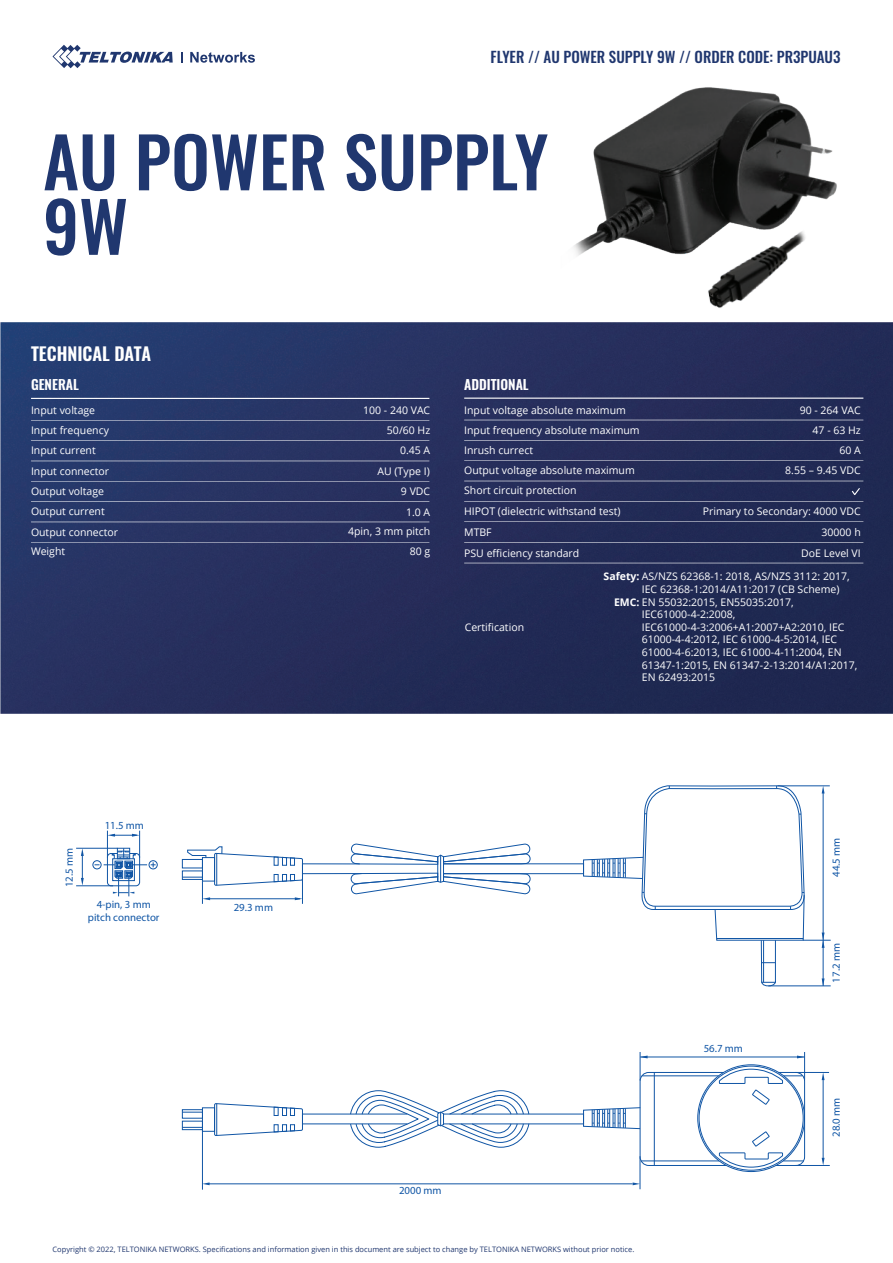
<style>
.page{position:relative;width:893px;height:1263px;background:#fff}
.page>*{position:absolute;margin:0;border:0;box-sizing:border-box;transform-origin:0 0}
.t1{font:500 69px/64.5px "Oswald";color:#20376f}
.t2{font:600 18px "Oswald";color:#fff}
.t3{font:500 15px "Oswald";color:#20376f}
.t4{font:600 13.5px "Oswald";color:#fff}
.t5{font:10.8px "Myriad Pro";color:#1055a5}
.t6{font:10.5px/20.2px "Open Sans";color:#fff}
.t7{font:7.5px "Open Sans";color:#20376f}
.s1{font-weight:700}
</style>
<div class="page">
<img style="left:0;top:322px;width:893px;height:392px">
<svg style="left:52px;top:45px;width:121px;height:23px"></svg>
<svg style="left:181px;top:52px;width:2px;height:11px"></svg>
<svg style="left:190px;top:52px;width:65px;height:11px"></svg>
<div style="left:603px;top:322px;width:290px;height:97px;background:#252c58"></div>
<img style="left:547px;top:87px;width:304px;height:243px">
<svg style="left:822px;top:1073px;width:2px;height:7px"></svg>
<svg style="left:822px;top:1158px;width:2px;height:7px"></svg>
<hr style="left:823px;top:1078px;width:1px;height:82px;background:#1156a5">
<hr style="left:795px;top:1072px;width:34px;height:1px;background:#1055a5">
<hr style="left:795px;top:1165px;width:35px;height:1px;background:#1055a5">
<svg style="left:350px;top:1090px;width:179px;height:57px"></svg>
<svg style="left:214px;top:1103px;width:89px;height:33px"></svg>
<hr style="left:216px;top:1103px;width:1px;height:32px;background:#1055a5">
<div style="left:202px;top:1107px;width:13px;height:24px;border:1px solid #1055a5"></div>
<div style="left:182px;top:1109px;width:21px;height:9px;border:1px solid #1055a5"></div>
<div style="left:182px;top:1121px;width:21px;height:9px;border:1px solid #1055a5"></div>
<svg style="left:182px;top:1127px;width:20px;height:1px"></svg>
<svg style="left:182px;top:1112px;width:20px;height:1px"></svg>
<svg style="left:203px;top:1182px;width:7px;height:3px"></svg>
<svg style="left:633px;top:1182px;width:7px;height:3px"></svg>
<hr style="left:208px;top:1183px;width:425px;height:1px;background:#1156a5">
<hr style="left:640px;top:1156px;width:1px;height:33px;background:#1055a5">
<hr style="left:202px;top:1130px;width:1px;height:60px;background:#1055a5">
<svg style="left:583px;top:1052px;width:222px;height:115px"></svg>
<hr style="left:823px;top:791px;width:1px;height:195px;background:#1156a5">
<hr style="left:768px;top:985px;width:63px;height:1px;background:#1055a5">
<div style="left:761px;top:940px;width:15px;height:42px;border:1px solid #1055a5"></div>
<svg style="left:761px;top:962px;width:14px;height:1px"></svg>
<hr style="left:763px;top:940px;width:1px;height:42px;background:#1055a5">
<svg style="left:761px;top:982px;width:15px;height:4px"></svg>
<div style="left:443px;top:864px;width:141px;height:10px;border:1px solid #1055a5"></div>
<svg style="left:583px;top:785px;width:248px;height:163px"></svg>
<svg style="left:182px;top:844px;width:348px;height:60px"></svg>
<div style="left:93px;top:860px;width:8px;height:9px;border:1px solid #1055a5;border-radius:50%"></div>
<div style="left:149px;top:860px;width:8px;height:9px;border:1px solid #1055a5;border-radius:50%"></div>
<hr style="left:76px;top:848px;width:41px;height:1px;background:#1055a5">
<hr style="left:76px;top:885px;width:37px;height:1px;background:#1055a5">
<svg style="left:94px;top:831px;width:62px;height:65px"></svg>
<svg style="left:81px;top:848px;width:3px;height:37px"></svg>
<hr style="left:31px;top:398px;width:398px;height:1px;background:#fff">
<hr style="left:31px;top:420px;width:398px;height:1px;background:#fff">
<hr style="left:31px;top:440px;width:398px;height:1px;background:#fff">
<hr style="left:31px;top:461px;width:398px;height:1px;background:#fff">
<hr style="left:31px;top:481px;width:398px;height:1px;background:#fff">
<hr style="left:31px;top:501px;width:398px;height:1px;background:#fff">
<hr style="left:31px;top:522px;width:398px;height:1px;background:#fff">
<hr style="left:31px;top:542px;width:398px;height:1px;background:#fff">
<hr style="left:464px;top:398px;width:399px;height:1px;background:#fff">
<hr style="left:464px;top:420px;width:399px;height:1px;background:#fff">
<hr style="left:464px;top:440px;width:399px;height:1px;background:#fff">
<hr style="left:464px;top:460px;width:399px;height:1px;background:#fff">
<hr style="left:464px;top:481px;width:399px;height:1px;background:#fff">
<hr style="left:464px;top:501px;width:399px;height:1px;background:#fff">
<hr style="left:464px;top:521px;width:399px;height:1px;background:#fff">
<hr style="left:464px;top:542px;width:399px;height:1px;background:#fff">
<hr style="left:464px;top:563px;width:399px;height:1px;background:#fff">
<svg style="left:852px;top:488px;width:8px;height:7px"></svg>
<h3 class="t3" style="left:491px;top:43px;width:351px">FLYER // AU POWER SUPPLY 9W // ORDER CODE: PR3PUAU3</h3>
<h1 class="t1" style="left:43px;top:123px;width:507px">AU POWER SUPPLY<br>9W</h1>
<h2 class="t2" style="left:31px;top:341px;width:122px">TECHNICAL DATA</h2>
<p class="t4" style="left:31px;top:375px;width:49px">GENERAL</p>
<p class="t6" style="left:31px;top:400px;width:80px">Input voltage<br>Input frequency<br>Input current<br>Input connector<br>Output voltage<br>Output current</p>
<p class="t6" style="left:31px;top:522px;width:89px;line-height:19.6px">Output connector<br>Weight</p>
<p class="t5" style="left:63px;top:887px;width:41px;rotate:-90deg">12.5 mm</p>
<p class="t5" style="left:105px;top:818px;width:41px">11.5 mm</p>
<p class="t5" style="left:97px;top:897px;width:56px">4-pin, 3 mm</p>
<p class="t5" style="left:234px;top:901px;width:41px">29.3 mm</p>
<p class="t5" style="left:88px;top:910px;width:73px">pitch connector</p>
<p class="t6" style="left:363px;top:400px;width:69px;text-align:right">100 - 240 VAC<br>50/60 Hz<br>0.45 A</p>
<p class="t6" style="left:401px;top:480px;width:31px;line-height:20.7px;text-align:center">9 VDC<br>1.0 A</p>
<p class="t6" style="left:377px;top:460px;width:54px">AU (Type I)</p>
<p class="t6" style="left:348px;top:521px;width:84px;text-align:right">4pin, 3 mm pitch<br>80 g</p>
<p class="t4" style="left:464px;top:375px;width:66px">ADDITIONAL</p>
<p class="t6" style="left:464px;top:399px;width:177px">Input voltage absolute maximum<br>Input frequency absolute maximum<br>Inrush currect<br>Output voltage absolute maximum<br>Short circuit protection<br>HIPOT (dielectric withstand test)</p>
<p class="t6" style="left:464px;top:522px;width:117px">MTBF<br>PSU efficiency standard</p>
<p class="t6" style="left:785px;top:399px;width:77px;text-align:right">90 - 264 VAC<br>47 - 63 Hz<br>60 A<br>8.55 – 9.45 VDC</p>
<p class="t6" style="left:703px;top:501px;width:160px;line-height:20.9px;text-align:right">Primary to Secondary: 4000 VDC<br>30000 h<br>DoE Level VI</p>
<p class="t6" style="left:604px;top:566px;width:248px"><span class="s1">Safety:</span> AS/NZS 62368-1: 2018, AS/NZS 3112: 2017,</p>
<p class="t6" style="left:642px;top:579px;width:199px">IEC 62368-1:2014/A11:2017 (CB Scheme)</p>
<p class="t6" style="left:614px;top:591px;width:181px"><span class="s1">EMC:</span> EN 55032:2015, EN55035:2017,</p>
<p class="t6" style="left:642px;top:604px;width:95px">IEC61000-4-2:2008,</p>
<p class="t6" style="left:642px;top:617px;width:204px">IEC61000-4-3:2006+A1:2007+A2:2010, IEC</p>
<p class="t6" style="left:642px;top:629px;width:197px">61000-4-4:2012, IEC 61000-4-5:2014, IEC</p>
<p class="t6" style="left:642px;top:642px;width:201px">61000-4-6:2013, IEC 61000-4-11:2004, EN</p>
<p class="t6" style="left:642px;top:654px;width:217px">61347-1:2015, EN 61347-2-13:2014/A1:2017,</p>
<p class="t6" style="left:642px;top:667px;width:75px">EN 62493:2015</p>
<p class="t6" style="left:465px;top:617px;width:61px">Certification</p>
<p class="t5" style="left:399px;top:1184px;width:44px">2000 mm</p>
<p class="t5" style="left:704px;top:1042px;width:41px">56.7 mm</p>
<p class="t5" style="left:829px;top:877px;width:41px;rotate:-90deg">44.5 mm</p>
<p class="t5" style="left:829px;top:982px;width:41px;rotate:-90deg">17.2 mm</p>
<p class="t5" style="left:829px;top:1137px;width:41px;rotate:-90deg">28.0 mm</p>
<p class="t7" style="left:52px;top:1244px;width:583px">Copyright © 2022, TELTONIKA NETWORKS. Specifications and information given in this document are subject to change by TELTONIKA NETWORKS without prior notice.</p>
</div>
